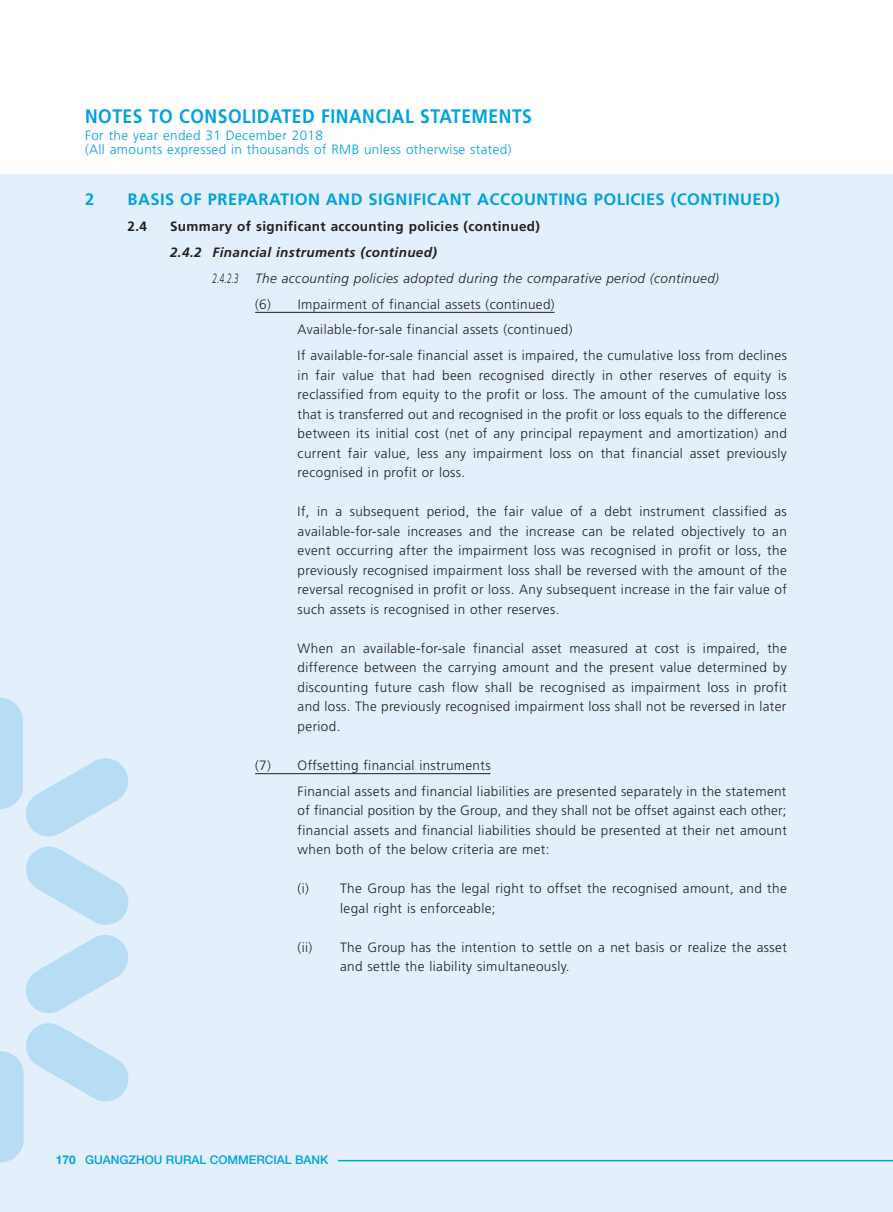
<style>
.page{position:relative;width:893px;height:1212px;background:#fff}
.page>*{position:absolute;margin:0;border:0;box-sizing:border-box;transform-origin:0 0}
.t1{font:700 19.5px "Frutiger LT Std";letter-spacing:.03em;color:#00a2df;scale:.9 1}
.t2{font:700 16.5px "Frutiger LT Std";letter-spacing:.03em;color:#00a2df}
.t3{font:300 13.5px/19.5px "Frutiger LT Std";letter-spacing:.03em;color:#231f20}
.t4{font:300 13.5px/13.5px "Frutiger LT Std";letter-spacing:.03em;color:#00a2df}
.t5{font:italic 300 13.5px "Frutiger LT Std";letter-spacing:.03em;color:#231f20;scale:.6 1}
.t6{font:700 13.5px "Frutiger LT Std";letter-spacing:.03em;color:#231f20}
.t7{font:italic 700 13.5px "Frutiger LT Std";letter-spacing:.03em;color:#231f20}
.t8{font:500 12px "Helvetica Neue LT Std";color:#00a2df}
.s1{font-weight:700}
</style>
<div class="page">
<div style="left:0;top:174px;width:893px;height:1038px;background:#e3f0fb"></div>
<hr style="left:338px;top:1160px;width:555px;height:1px;background:#00a2df">
<svg style="left:0;top:698px;width:129px;height:464px"></svg>
<hr style="left:255px;top:312px;width:300px;height:1px;background:#231f20">
<hr style="left:255px;top:773px;width:236px;height:1px;background:#231f20">
<h1 class="t1" style="left:85px;top:104px;width:498px">NOTES TO CONSOLIDATED FINANCIAL STATEMENTS</h1>
<p class="t4" style="left:85px;top:129px;width:428px">For the year ended 31 December 2018<br>(All amounts expressed in thousands of RMB unless otherwise stated)</p>
<p class="t2" style="left:85px;top:190px;width:11px">2</p>
<p class="t2" style="left:128px;top:190px;width:561px">BASIS OF PREPARATION AND SIGNIFICANT ACCOUNTING POLICIES (continued</p>
<p class="t2" style="left:774px;top:190px;width:7px">)</p>
<p class="t6" style="left:128px;top:218px;width:21px">2.4</p>
<p class="t6" style="left:170px;top:218px;width:371px">Summary of significant accounting policies (continued)</p>
<p class="t7" style="left:170px;top:244px;width:268px">2.4.2 Financial instruments (continued)</p>
<p class="t5" style="left:213px;top:270px;width:845px">2.4.2.3 The accounting policies adopted during the comparative period (continued)</p>
<p class="t3" style="left:298px;top:291px;width:491px;line-height:26px;text-indent:-43px">(6) Impairment of financial assets (continued)<br>Available-for-sale financial assets (continued)<br>If available-for-sale financial asset is impaired, the cumulative loss from declines</p>
<p class="t3" style="left:298px;top:366px;width:491px;text-align:justify">in fair value that had been recognised directly in other reserves of equity is reclassified from equity to the profit or loss. The amount of the cumulative loss that is transferred out and recognised in the profit or loss equals to the difference between its initial cost (net of any principal repayment and amortization) and current fair value, less any impairment loss on that financial asset previously recognised in profit or loss.</p>
<p class="t3" style="left:298px;top:502px;width:491px;text-align:justify">If, in a subsequent period, the fair value of a debt instrument classified as available-for-sale increases and the increase can be related objectively to an event occurring after the impairment loss was recognised in profit or loss, the previously recognised impairment loss shall be reversed with the amount of the reversal recognised in profit or loss. Any subsequent increase in the fair value of such assets is recognised in other reserves.</p>
<p class="t3" style="left:298px;top:639px;width:491px;text-align:justify">When an available-for-sale financial asset measured at cost is impaired, the difference between the carrying amount and the present value determined by discounting future cash flow shall be recognised as impairment loss in profit and loss. The previously recognised impairment loss shall not be reversed in later period.</p>
<p class="t3" style="left:298px;top:752px;width:490px;line-height:26px;text-indent:-43px">(7) Offsetting financial instruments<br>Financial assets and financial liabilities are presented separately in the statement</p>
<p class="t3" style="left:298px;top:801px;width:491px;text-align:justify">of financial position by the Group, and they shall not be offset against each other; financial assets and financial liabilities should be presented at their net amount when both of the below criteria are met:</p>
<p class="t3" style="left:340px;top:879px;width:448px;text-indent:-43px">(i) The Group has the legal right to offset the recognised amount, and the legal right is enforceable;</p>
<p class="t3" style="left:340px;top:937px;width:448px;text-indent:-43px">(ii) The Group has the intention to settle on a net basis or realize the asset and settle the liability simultaneously.</p>
<p class="t8" style="left:56px;top:1153px;width:274px"><span class="s1">170</span> GUANGZHOU RURAL COMMERCIAL BANK</p>
</div>
